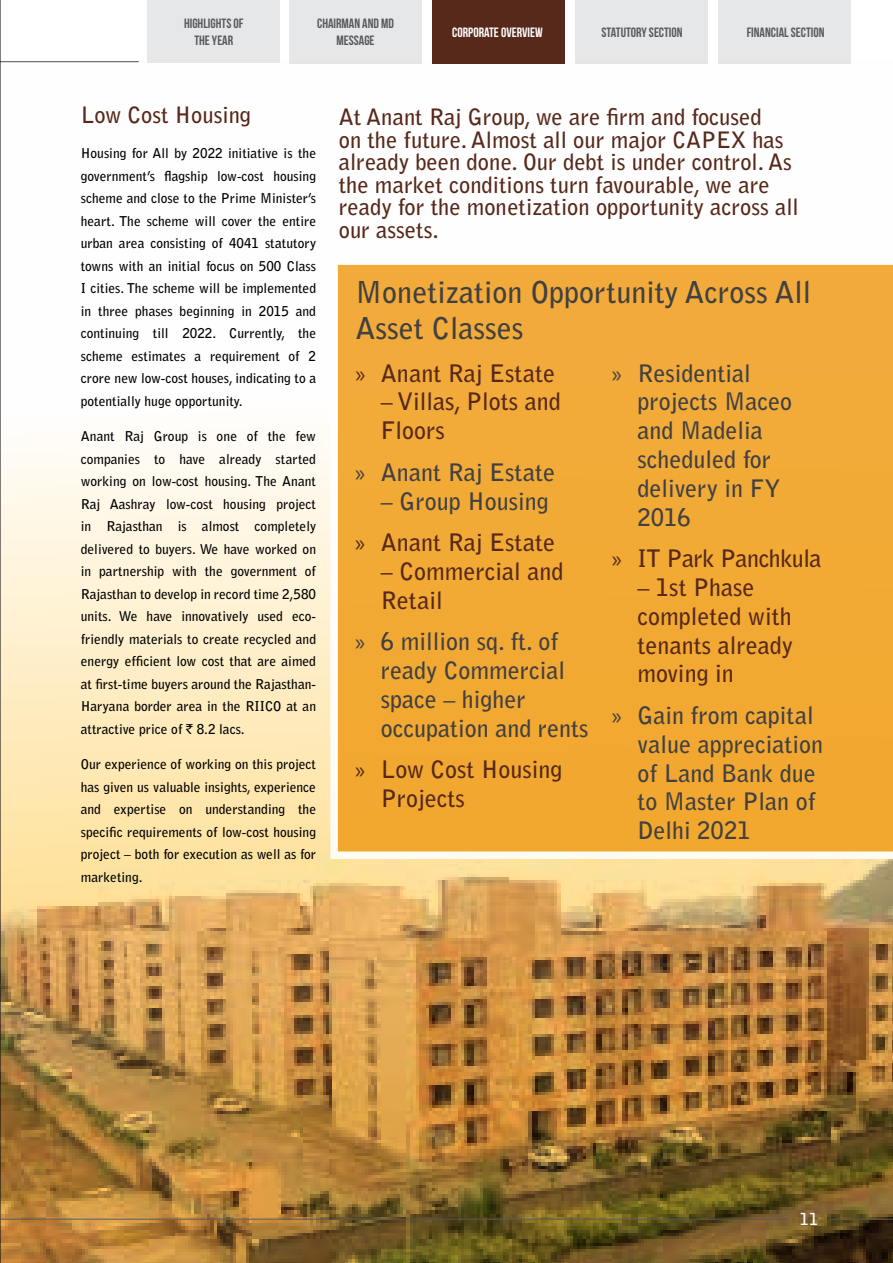
<style>
.page{position:relative;width:893px;height:1263px;background:#fff}
.page>*{position:absolute;margin:0;border:0;box-sizing:border-box;transform-origin:0 0}
.t1{font:700 30px/36px "Bell Gothic Std";color:#414042}
.t2{font:700 24px/28.8px "Bell Gothic Std";color:#414042}
.t3{font:700 24px/28.8px "Bell Gothic Std";color:#57291a}
.t4{font:700 24px "Bell Gothic Std";letter-spacing:-.02em;color:#57291a}
.t5{font:700 22.5px/22.5px "Bell Gothic Std";color:#57291a}
.t6{font:700 16.5px "Bell Gothic Std";color:#fff}
.t7{font:700 13.5px/22.5px "Bell Gothic Std";color:#000;text-align:justify}
.t8{font:13.5px/16.2px "Bebas Neue";color:#58595b;text-align:center}
.t9{font:13.5px "Bebas Neue";color:#fff}
.s1{font-family:"Rupee Foradian";font-weight:400}
.s2{font-family:"Myriad Pro";font-weight:400}
.s3{color:#414042}
</style>
<div class="page">
<div style="left:147px;top:0;width:133px;height:63px;background:#e6e7e8"></div>
<div style="left:289px;top:0;width:133px;height:63px;background:#e6e7e8"></div>
<div style="left:432px;top:0;width:133px;height:63px;background:#57291a"></div>
<div style="left:575px;top:0;width:133px;height:63px;background:#e6e7e8"></div>
<div style="left:718px;top:0;width:132px;height:63px;background:#e6e7e8"></div>
<svg style="left:1px;top:60px;width:850px;height:589px"></svg>
<img style="left:1px;top:649px;width:892px;height:614px">
<hr style="left:0;top:0;width:1px;height:1263px;background:#000">
<div style="left:330px;top:257px;width:563px;height:602px;background:#f2aa36"></div>
<hr style="left:829px;top:1219px;width:64px;height:1px;background:#58595b">
<hr style="left:0;top:1219px;width:789px;height:1px;background:#58595b">
<p class="t8" style="left:184px;top:16px;width:61px">HIGHLIGHTS OF<br>THE YEAR</p>
<p class="t8" style="left:317px;top:16px;width:78px">CHAIRMAN AND MD<br>MESSAGE</p>
<p class="t9" style="left:452px;top:25px;width:92px">CORPORATE OVERVIEW</p>
<p class="t8" style="left:602px;top:24px;width:83px">STATUTORY SECTION</p>
<p class="t8" style="left:747px;top:24px;width:79px">FINANCIAL SECTION</p>
<h3 class="t5" style="left:81px;top:104px;width:172px">Low Cost Housing</h3>
<p class="t7" style="left:81px;top:142px;width:237px">Housing for All by 2022 initiative is the government’s flagship low-cost housing scheme and close to the Prime Minister’s heart. The scheme will cover the entire urban area consisting of 4041 statutory towns with an initial focus on 500 Class I cities. The scheme will be implemented in three phases beginning in 2015 and continuing till 2022. Currently, the scheme estimates a requirement of 2 crore new low-cost houses, indicating to a potentially huge opportunity.</p>
<p class="t7" style="left:81px;top:425px;width:237px">Anant Raj Group is one of the few companies to have already started working on low-cost housing. The Anant Raj Aashray low-cost housing project in Rajasthan is almost completely delivered to buyers. We have worked on in partnership with the government of Rajasthan to develop in record time 2,580 units. We have innovatively used eco&shy;friendly materials to create recycled and energy efficient low cost that are aimed at first-time buyers around the Rajasthan-Haryana border area in the RIICO at an attractive price of <span class="s1">`</span> 8.2 lacs.</p>
<p class="t7" style="left:81px;top:753px;width:237px">Our experience of working on this project has given us valuable insights, experience and expertise on understanding the specific requirements of low-cost housing project – both for execution as well as for marketing.</p>
<p class="t5" style="left:339px;top:106px;width:462px">At Anant Raj Group, we are firm and focused<br>on the future. Almost all our major CAPEX has already been done. Our debt is under control. As the market conditions turn favourable, we are ready for the monetization opportunity across all our assets.</p>
<h1 class="t1" style="left:355px;top:274px;width:457px">Monetization Opportunity Across All<br>Asset Classes</h1>
<h2 class="t3" style="left:355px;top:359px;width:201px"><span class="s2">»</span> Anant Raj Estate</h2>
<h2 class="t3" style="left:381px;top:387px;width:182px">– Villas, Plots and<br>F loors</h2>
<h2 class="t2" style="left:355px;top:458px;width:201px"><span class="s2">»</span> Anant Raj Estate</h2>
<h2 class="t3" style="left:355px;top:480px;width:201px;line-height:41.5px;text-align:right"><span class="s3">– Group Housing<br></span><span class="s2">»</span> Anant Raj Estate</h2>
<h2 class="t3" style="left:381px;top:557px;width:184px">– Commercial and<br>Retail</h2>
<h2 class="t2" style="left:381px;top:627px;width:209px;text-indent:-25px"><span class="s2">»</span> 6 million sq. ft. of ready Commercial space – higher occupation and rents</h2>
<h2 class="t3" style="left:381px;top:755px;width:183px;text-indent:-25px"><span class="s2">»</span> Low Cost Housing<br>Projects</h2>
<h2 class="t2" style="left:637px;top:359px;width:156px;text-indent:-25px"><span class="s2">»</span> Residential projects Maceo and Madelia scheduled for delivery in FY<br>2016</h2>
<h2 class="t4" style="left:612px;top:544px;width:211px"><span class="s2">»</span> IT Park Panchkula</h2>
<h2 class="t3" style="left:637px;top:573px;width:157px">– 1st Phase completed with tenants already moving in</h2>
<h2 class="t2" style="left:637px;top:701px;width:187px;text-indent:-25px"><span class="s2">»</span> Gain from capital value appreciation of Land Bank due to Master Plan of<br>Delhi 2021</h2>
<p class="t6" style="left:800px;top:1209px;width:20px">11</p>
</div>
